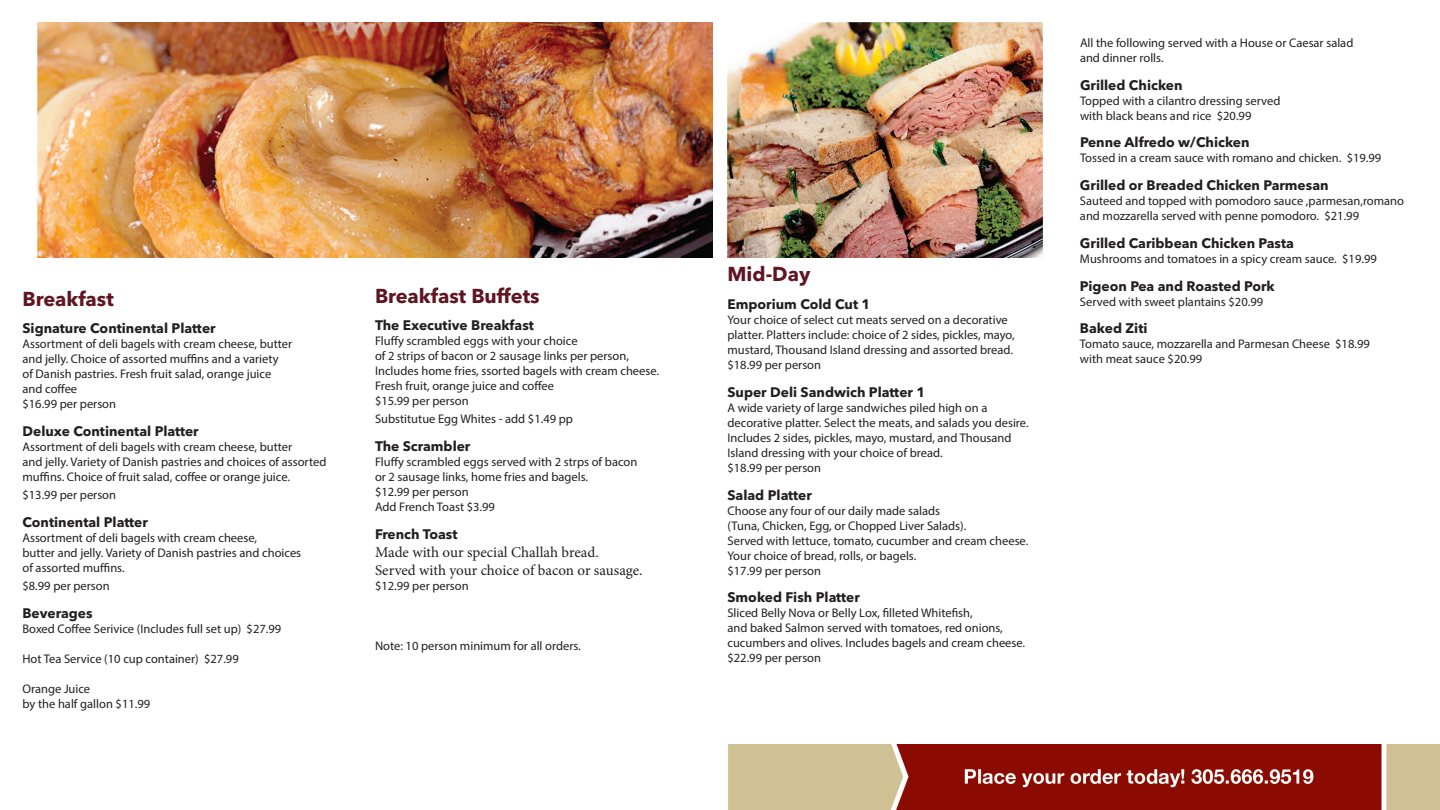
<style>
.page{position:relative;width:1440px;height:810px;background:#fff}
.page>*{position:absolute;margin:0;border:0;box-sizing:border-box;transform-origin:0 0}
.Section_headers{font:700 20px "Avenir Next LT Pro";color:#611422}
.t1{font:15px "Minion Pro";color:#231f20}
.Subheaders{font:700 13.75px "Avenir Next LT Pro";color:#231f20}
.Descriptions{font:12.5px/15px "Myriad Pro";color:#231f20}
</style>
<div class="page">
<img style="left:38px;top:22px;width:674px;height:236px">
<img style="left:728px;top:22px;width:315px;height:235px">
<img style="left:728px;top:744px;width:712px;height:66px">
<p class="Section_headers" style="left:22px;top:286px;width:93px">Breakfast</p>
<p class="Subheaders" style="left:22px;top:320px;width:195px">Signature Continental Platter</p>
<p class="Descriptions" style="left:22px;top:337px;width:271px">Assortment of deli bagels with cream cheese, butter</p>
<p class="Descriptions" style="left:22px;top:352px;width:258px">and jelly. Choice of assorted muffins and a variety</p>
<p class="Descriptions" style="left:22px;top:367px;width:250px">of Danish pastries. Fresh fruit salad, orange juice</p>
<p class="Descriptions" style="left:22px;top:382px;width:56px">and coffee</p>
<p class="Descriptions" style="left:22px;top:397px;width:95px">$16.99 per person</p>
<p class="Subheaders" style="left:22px;top:423px;width:178px">Deluxe Continental Platter</p>
<p class="Descriptions" style="left:22px;top:439px;width:271px">Assortment of deli bagels with cream cheese, butter</p>
<p class="Descriptions" style="left:22px;top:454px;width:305px">and jelly. Variety of Danish pastries and choices of assorted muffins. Choice of fruit salad, coffee or orange juice.</p>
<p class="Descriptions" style="left:22px;top:487px;width:95px">$13.99 per person</p>
<p class="Subheaders" style="left:22px;top:514px;width:127px">Continental Platter</p>
<p class="Descriptions" style="left:22px;top:530px;width:236px">Assortment of deli bagels with cream cheese,</p>
<p class="Descriptions" style="left:22px;top:545px;width:280px">butter and jelly. Variety of Danish pastries and choices</p>
<p class="Descriptions" style="left:22px;top:560px;width:104px">of assorted muffins.</p>
<p class="Descriptions" style="left:22px;top:578px;width:89px">$8.99 per person</p>
<p class="Subheaders" style="left:22px;top:604px;width:72px">Beverages</p>
<p class="Descriptions" style="left:22px;top:621px;width:260px">Boxed Coffee Serivice (Includes full set up) $27.99</p>
<p class="Descriptions" style="left:22px;top:651px;width:218px">Hot Tea Service (10 cup container) $27.99</p>
<p class="Descriptions" style="left:22px;top:681px;width:69px">Orange Juice</p>
<p class="Descriptions" style="left:22px;top:696px;width:129px">by the half gallon $11.99</p>
<p class="Section_headers" style="left:375px;top:283px;width:166px">Breakfast Buffets</p>
<p class="Subheaders" style="left:375px;top:317px;width:161px">The Executive Breakfast</p>
<p class="Descriptions" style="left:375px;top:333px;width:204px">Fluffy scrambled eggs with your choice</p>
<p class="Descriptions" style="left:375px;top:348px;width:255px">of 2 strips of bacon or 2 sausage links per person,</p>
<p class="Descriptions" style="left:375px;top:363px;width:286px">Includes home fries, ssorted bagels with cream cheese.<br>Fresh fruit, orange juice and coffee</p>
<p class="Descriptions" style="left:375px;top:393px;width:95px">$15.99 per person</p>
<p class="Descriptions" style="left:375px;top:411px;width:200px">Substitutue Egg Whites - add $1.49 pp</p>
<p class="Subheaders" style="left:375px;top:438px;width:97px">The Scrambler</p>
<p class="Descriptions" style="left:375px;top:454px;width:264px">Fluffy scrambled eggs served with 2 strps of bacon</p>
<p class="Descriptions" style="left:375px;top:469px;width:215px">or 2 sausage links, home fries and bagels.</p>
<p class="Descriptions" style="left:375px;top:484px;width:95px">$12.99 per person</p>
<p class="Descriptions" style="left:375px;top:499px;width:122px">Add French Toast $3.99</p>
<p class="Subheaders" style="left:375px;top:526px;width:84px">French Toast</p>
<p class="t1" style="left:375px;top:542px;width:225px">Made with our special Challah bread.</p>
<p class="t1" style="left:375px;top:560px;width:269px">Served with your choice of bacon or sausage.</p>
<p class="Descriptions" style="left:375px;top:578px;width:95px">$12.99 per person</p>
<p class="Descriptions" style="left:375px;top:638px;width:207px">Note: 10 person minimum for all orders.</p>
<p class="Section_headers" style="left:728px;top:262px;width:84px">Mid-Day</p>
<p class="Subheaders" style="left:728px;top:296px;width:145px">Emporium Cold Cut 1</p>
<p class="Descriptions" style="left:728px;top:312px;width:282px">Your choice of select cut meats served on a decorative</p>
<p class="Descriptions" style="left:728px;top:327px;width:289px">platter. Platters include: choice of 2 sides, pickles, mayo, mustard, Thousand Island dressing and assorted bread.</p>
<p class="Descriptions" style="left:728px;top:357px;width:95px">$18.99 per person</p>
<p class="Subheaders" style="left:728px;top:384px;width:199px">Super Deli Sandwich Platter 1</p>
<p class="Descriptions" style="left:728px;top:400px;width:261px">A wide variety of large sandwiches piled high on a</p>
<p class="Descriptions" style="left:728px;top:415px;width:303px">decorative platter. Select the meats, and salads you desire.<br>Includes 2 sides, pickles, mayo, mustard, and Thousand<br>Island dressing with your choice of bread.</p>
<p class="Descriptions" style="left:728px;top:460px;width:95px">$18.99 per person</p>
<p class="Subheaders" style="left:728px;top:486px;width:86px">Salad Platter</p>
<p class="Descriptions" style="left:728px;top:503px;width:214px">Choose any four of our daily made salads</p>
<p class="Descriptions" style="left:728px;top:518px;width:240px">(Tuna, Chicken, Egg, or Chopped Liver Salads).</p>
<p class="Descriptions" style="left:728px;top:533px;width:302px">Served with lettuce, tomato, cucumber and cream cheese.<br>Your choice of bread, rolls, or bagels.</p>
<p class="Descriptions" style="left:728px;top:563px;width:95px">$17.99 per person</p>
<p class="Subheaders" style="left:728px;top:589px;width:134px">Smoked Fish Platter</p>
<p class="Descriptions" style="left:728px;top:606px;width:247px">Sliced Belly Nova or Belly Lox, filleted Whitefish,</p>
<p class="Descriptions" style="left:728px;top:621px;width:277px">and baked Salmon served with tomatoes, red onions,</p>
<p class="Descriptions" style="left:728px;top:636px;width:299px">cucumbers and olives. Includes bagels and cream cheese.</p>
<p class="Descriptions" style="left:728px;top:651px;width:95px">$22.99 per person</p>
<p class="Descriptions" style="left:1080px;top:35px;width:275px">All the following served with a House or Caesar salad</p>
<p class="Descriptions" style="left:1080px;top:50px;width:85px">and dinner rolls.</p>
<p class="Subheaders" style="left:1080px;top:76px;width:104px">Grilled Chicken</p>
<p class="Descriptions" style="left:1080px;top:93px;width:202px">Topped with a cilantro dressing served</p>
<p class="Descriptions" style="left:1080px;top:108px;width:173px">with black beans and rice $20.99</p>
<p class="Subheaders" style="left:1080px;top:134px;width:171px">Penne Alfredo w/Chicken</p>
<p class="Descriptions" style="left:1080px;top:150px;width:303px">Tossed in a cream sauce with romano and chicken. $19.99</p>
<p class="Subheaders" style="left:1080px;top:177px;width:250px">Grilled or Breaded Chicken Parmesan</p>
<p class="Descriptions" style="left:1080px;top:193px;width:326px">Sauteed and topped with pomodoro sauce ,parmesan,romano</p>
<p class="Descriptions" style="left:1080px;top:208px;width:281px">and mozzarella served with penne pomodoro. $21.99</p>
<p class="Subheaders" style="left:1080px;top:235px;width:215px">Grilled Caribbean Chicken Pasta</p>
<p class="Descriptions" style="left:1080px;top:251px;width:298px">Mushrooms and tomatoes in a spicy cream sauce. $19.99</p>
<p class="Subheaders" style="left:1080px;top:277px;width:196px">Pigeon Pea and Roasted Pork</p>
<p class="Descriptions" style="left:1080px;top:294px;width:185px">Served with sweet plantains $20.99</p>
<p class="Subheaders" style="left:1080px;top:320px;width:69px">Baked Ziti</p>
<p class="Descriptions" style="left:1080px;top:336px;width:291px">Tomato sauce, mozzarella and Parmesan Cheese $18.99</p>
<p class="Descriptions" style="left:1080px;top:351px;width:124px">with meat sauce $20.99</p>
</div>
